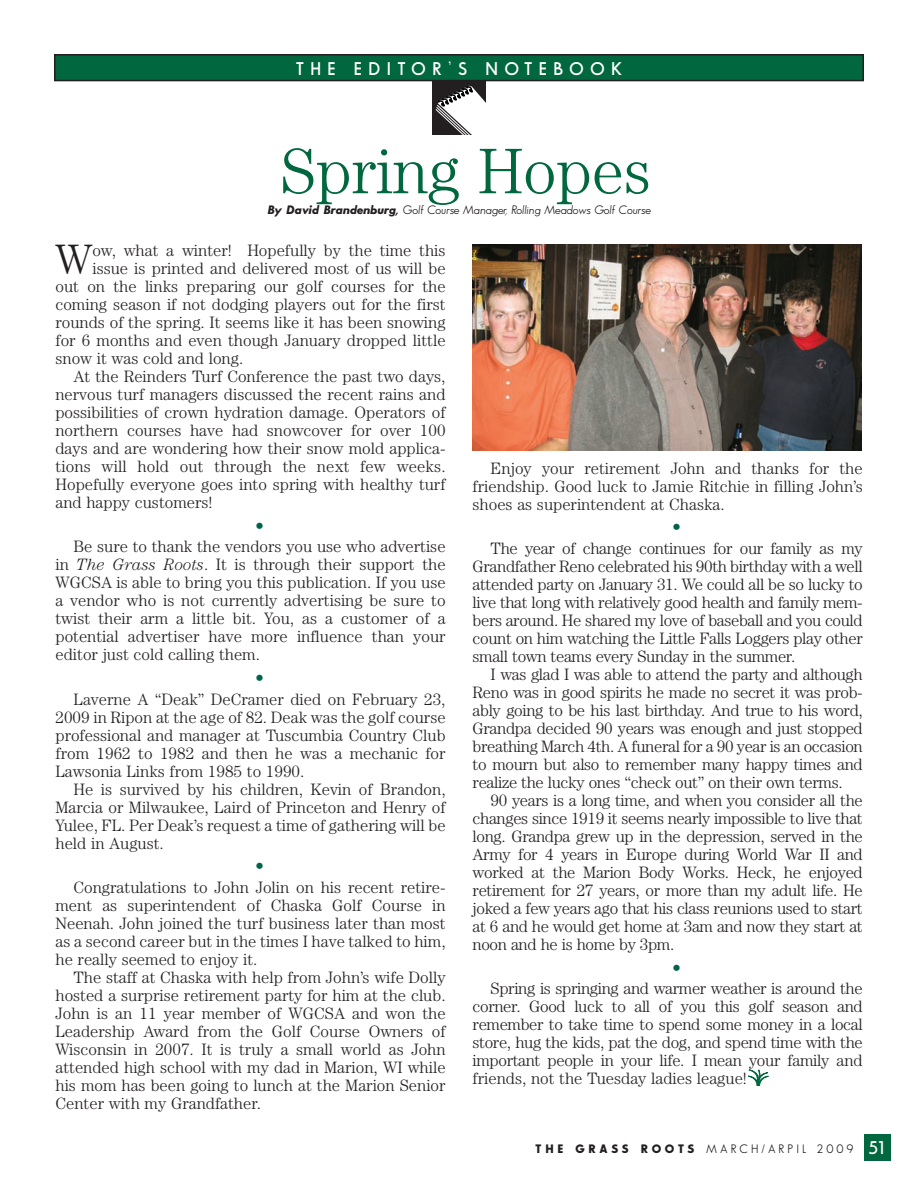
<style>
.page{position:relative;width:918px;height:1188px;background:#fff}
.page>*{position:absolute;margin:0;border:0;box-sizing:border-box;transform-origin:0 0}
.t1{font:300 64.5px "Century";letter-spacing:-.005em;color:#00673e}
.t2{font:300 42.6px "Century";color:#231f20}
.t3{font:600 18px "Sans Serif FLF";letter-spacing:.355em;color:#fff}
.t4{font:300 18px "Century";color:#00644d}
.t5{font:300 16.5px/18px "Century";color:#231f20;text-align:justify}
.t6{font:300 16.5px "Century";letter-spacing:-.02em;color:#231f20}
.t7{font:italic 12px "Sans Serif FLF";color:#231f20}
.t8{font:12px "Sans Serif FLF";letter-spacing:.26em;color:#231f20}
.s1{font-weight:700}
.s2{font-style:italic}
.s3{font-weight:600;font-size:18px;color:#fff}
</style>
<div class="page">
<div style="left:864px;top:1134px;width:27px;height:27px;background:#00673e"></div>
<div style="left:432px;top:81px;width:54px;height:54px;background:#231f20"></div>
<svg style="left:435px;top:85px;width:51px;height:50px"></svg>
<div style="left:55px;top:55px;width:808px;height:26px;background:#00673e"></div>
<div style="left:54px;top:54px;width:810px;height:27px;border:2px solid #231f20"></div>
<img style="left:472px;top:245px;width:389px;height:205px">
<svg style="left:748px;top:1070px;width:21px;height:16px"></svg>
<p class="t3" style="left:296px;top:61px;width:328px">THE EDITOR’S NOTEBOOK</p>
<p class="t1" style="left:280px;top:149px;width:372px">Spring Hopes</p>
<p class="t7" style="left:267px;top:205px;width:385px"><span class="s1">By David Brandenburg,</span> Golf Course Manager, Rolling Meadows Golf Course</p>
<p class="t2" style="left:55px;top:245px;width:39px">W</p>
<p class="t5" style="left:92px;top:243px;width:355px">ow, what a winter! Hopefully by the time this</p>
<p class="t5" style="left:92px;top:261px;width:355px">issue is printed and delivered most of us will be</p>
<p class="t5" style="left:55px;top:279px;width:392px">out on the links preparing our golf courses for the</p>
<p class="t5" style="left:55px;top:297px;width:392px">coming season if not dodging players out for the first</p>
<p class="t5" style="left:55px;top:315px;width:392px">rounds of the spring. It seems like it has been snowing</p>
<p class="t5" style="left:55px;top:333px;width:392px">for 6 months and even though January dropped little</p>
<p class="t5" style="left:55px;top:351px;width:189px">snow it was cold and long.</p>
<p class="t5" style="left:74px;top:369px;width:374px">At the Reinders Turf Conference the past two days,</p>
<p class="t5" style="left:55px;top:387px;width:392px">nervous turf managers discussed the recent rains and</p>
<p class="t5" style="left:55px;top:405px;width:392px">possibilities of crown hydration damage. Operators of</p>
<p class="t5" style="left:55px;top:423px;width:392px">northern courses have had snowcover for over 100</p>
<p class="t5" style="left:55px;top:441px;width:392px">days and are wondering how their snow mold applica-</p>
<p class="t5" style="left:55px;top:459px;width:392px">tions will hold out through the next few weeks.</p>
<p class="t5" style="left:55px;top:477px;width:392px">Hopefully everyone goes into spring with healthy turf</p>
<p class="t5" style="left:55px;top:495px;width:158px">and happy customers!</p>
<p class="t4" style="left:255px;top:519px;width:10px">•</p>
<p class="t5" style="left:56px;top:539px;width:392px;text-indent:18px">Be sure to thank the vendors you use who advertise in <span class="s2">The Grass Roots</span>. It is through their support the WGCSA is able to bring you this publication. If you use a vendor who is not currently advertising be sure to twist their arm a little bit. You, as a customer of a potential advertiser have more influence than your editor just cold calling them.</p>
<p class="t4" style="left:255px;top:672px;width:10px">•</p>
<p class="t5" style="left:74px;top:691px;width:374px">Laverne A “Deak” DeCramer died on February 23,</p>
<p class="t5" style="left:56px;top:709px;width:392px">2009 in Ripon at the age of 82. Deak was the golf course</p>
<p class="t5" style="left:56px;top:727px;width:392px">professional and manager at Tuscumbia Country Club</p>
<p class="t5" style="left:56px;top:745px;width:392px">from 1962 to 1982 and then he was a mechanic for</p>
<p class="t5" style="left:56px;top:763px;width:250px">Lawsonia Links from 1985 to 1990.</p>
<p class="t5" style="left:74px;top:781px;width:374px">He is survived by his children, Kevin of Brandon,</p>
<p class="t5" style="left:56px;top:799px;width:392px">Marcia or Milwaukee, Laird of Princeton and Henry of</p>
<p class="t5" style="left:56px;top:817px;width:392px">Yulee, FL. Per Deak’s request a time of gathering will be</p>
<p class="t5" style="left:56px;top:835px;width:110px">held in August.</p>
<p class="t4" style="left:255px;top:860px;width:10px">•</p>
<p class="t5" style="left:74px;top:880px;width:374px">Congratulations to John Jolin on his recent retire-</p>
<p class="t5" style="left:56px;top:898px;width:392px">ment as superintendent of Chaska Golf Course in</p>
<p class="t5" style="left:56px;top:916px;width:392px">Neenah. John joined the turf business later than most</p>
<p class="t5" style="left:56px;top:934px;width:392px">as a second career but in the times I have talked to him,</p>
<p class="t5" style="left:56px;top:952px;width:203px">he really seemed to enjoy it.</p>
<p class="t5" style="left:74px;top:970px;width:374px">The staff at Chaska with help from John’s wife Dolly</p>
<p class="t5" style="left:56px;top:988px;width:392px">hosted a surprise retirement party for him at the club.</p>
<p class="t5" style="left:56px;top:1006px;width:392px">John is an 11 year member of WGCSA and won the</p>
<p class="t5" style="left:56px;top:1024px;width:392px">Leadership Award from the Golf Course Owners of</p>
<p class="t5" style="left:56px;top:1042px;width:392px">Wisconsin in 2007. It is truly a small world as John</p>
<p class="t5" style="left:56px;top:1060px;width:392px">attended high school with my dad in Marion, WI while</p>
<p class="t5" style="left:56px;top:1078px;width:392px">his mom has been going to lunch at the Marion Senior</p>
<p class="t5" style="left:56px;top:1096px;width:207px">Center with my Grandfather.</p>
<p class="t5" style="left:473px;top:460px;width:392px;text-indent:18px">Enjoy your retirement John and thanks for the friendship. Good luck to Jamie Ritchie in filling John’s shoes as superintendent at Chaska.</p>
<p class="t4" style="left:672px;top:521px;width:10px">•</p>
<p class="t6" style="left:491px;top:543px;width:374px">The year of change continues for our family as my</p>
<p class="t6" style="left:473px;top:561px;width:392px">Grandfather Reno celebrated his 90th birthday with a well</p>
<p class="t6" style="left:473px;top:579px;width:392px">attended party on January 31. We could all be so lucky to</p>
<p class="t6" style="left:473px;top:597px;width:392px">live that long with relatively good health and family mem-</p>
<p class="t6" style="left:473px;top:615px;width:392px">bers around. He shared my love of baseball and you could</p>
<p class="t6" style="left:473px;top:633px;width:392px">count on him watching the Little Falls Loggers play other</p>
<p class="t6" style="left:473px;top:651px;width:324px">small town teams every Sunday in the summer.</p>
<p class="t6" style="left:491px;top:669px;width:374px">I was glad I was able to attend the party and although</p>
<p class="t6" style="left:473px;top:687px;width:392px">Reno was in good spirits he made no secret it was prob-</p>
<p class="t6" style="left:473px;top:705px;width:392px">ably going to be his last birthday. And true to his word,</p>
<p class="t6" style="left:473px;top:723px;width:392px">Grandpa decided 90 years was enough and just stopped</p>
<p class="t6" style="left:473px;top:741px;width:392px">breathing March 4th. A funeral for a 90 year is an occasion</p>
<p class="t6" style="left:473px;top:759px;width:392px">to mourn but also to remember many happy times and</p>
<p class="t6" style="left:473px;top:777px;width:372px">realize the lucky ones “check out” on their own terms.</p>
<p class="t6" style="left:491px;top:795px;width:374px">90 years is a long time, and when you consider all the</p>
<p class="t6" style="left:473px;top:813px;width:392px">changes since 1919 it seems nearly impossible to live that</p>
<p class="t6" style="left:473px;top:831px;width:392px">long. Grandpa grew up in the depression, served in the</p>
<p class="t6" style="left:473px;top:849px;width:392px">Army for 4 years in Europe during World War II and</p>
<p class="t6" style="left:473px;top:867px;width:392px">worked at the Marion Body Works. Heck, he enjoyed</p>
<p class="t6" style="left:473px;top:885px;width:392px">retirement for 27 years, or more than my adult life. He</p>
<p class="t6" style="left:473px;top:903px;width:392px">joked a few years ago that his class reunions used to start</p>
<p class="t6" style="left:473px;top:921px;width:392px">at 6 and he would get home at 3am and now they start at</p>
<p class="t6" style="left:473px;top:939px;width:203px">noon and he is home by 3pm.</p>
<p class="t4" style="left:672px;top:961px;width:10px">•</p>
<p class="t5" style="left:473px;top:981px;width:392px;text-indent:18px">Spring is springing and warmer weather is around the corner. Good luck to all of you this golf season and remember to take time to spend some money in a local store, hug the kids, pat the dog, and spend time with the important people in your life. I mean your family and friends, not the Tuesday ladies league!</p>
<p class="t8" style="left:535px;top:1144px;width:353px"><span class="s1">THE GRASS ROOTS</span> MARCH/ARPIL 2009 <span class="s3">51</span></p>
</div>
